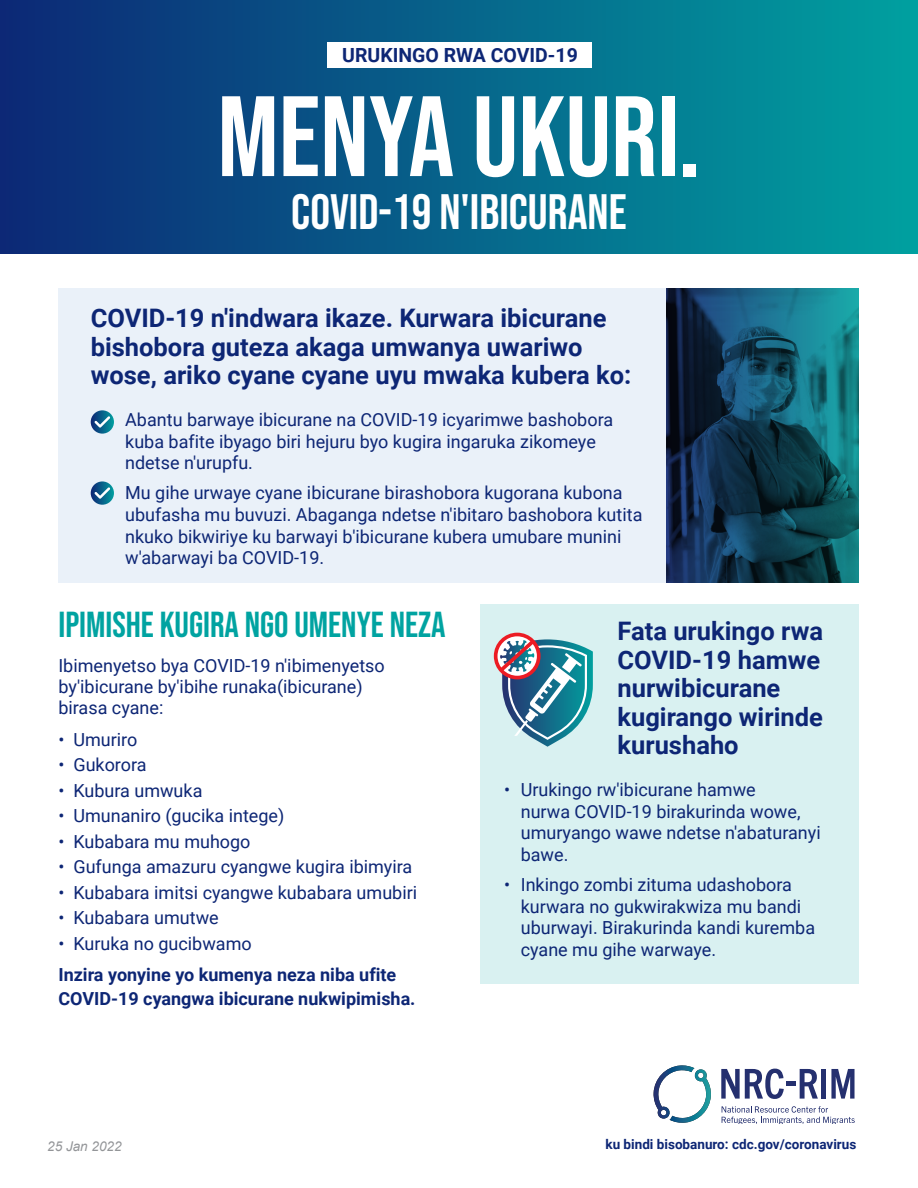
<style>
.page{position:relative;width:918px;height:1188px;background:#fff}
.page>*{position:absolute;margin:0;border:0;box-sizing:border-box;transform-origin:0 0}
.t1{font:114px "Bebas Neue";color:#fff}
.t2{font:49.5px "Bebas Neue";color:#fff}
.t3{font:36px "Bebas Neue";color:#00a3a1}
.t4{font:700 25.5px/28.5px "Roboto";color:#0d2675}
.t5{font:700 19.5px "Roboto";color:#0d2675}
.t6{font:18px/21.6px "Roboto";color:#0d2675}
.t7{font:700 18px/24px "Roboto";color:#0d2675}
.t8{font:700 13.5px "Roboto";color:#0d2675}
.Date_Modified{font:italic 13.5px "Arial";color:#939598}
</style>
<div class="page">
<div style="left:58px;top:288px;width:790px;height:295px;background:#eaf1f9"></div>
<div style="left:0;top:0;width:918px;height:254px;background:linear-gradient(to right,#0d2876,#00a0a0)"></div>
<div style="left:327px;top:42px;width:264px;height:25px;background:#fff"></div>
<svg style="left:91px;top:410px;width:23px;height:24px"></svg>
<svg style="left:94px;top:416px;width:16px;height:12px"></svg>
<svg style="left:91px;top:481px;width:23px;height:24px"></svg>
<svg style="left:94px;top:487px;width:16px;height:12px"></svg>
<div style="left:480px;top:605px;width:379px;height:379px;background:#d9f1f1"></div>
<svg style="left:494px;top:633px;width:99px;height:114px"></svg>
<svg style="left:721px;top:1069px;width:63px;height:30px"></svg>
<hr style="left:786px;top:1082px;width:10px;height:4px;background:#25306f">
<svg style="left:800px;top:1069px;width:18px;height:30px"></svg>
<div style="left:821px;top:1069px;width:5px;height:30px;background:#25306f"></div>
<svg style="left:831px;top:1069px;width:24px;height:30px"></svg>
<svg style="left:722px;top:1106px;width:133px;height:18px"></svg>
<svg style="left:653px;top:1065px;width:58px;height:58px"></svg>
<svg style="left:666px;top:288px;width:193px;height:295px"></svg>
<p class="t5" style="left:342px;top:41px;width:237px">URUKINGO RWA COVID-19</p>
<p class="t1" style="left:217px;top:72px;width:485px">MENYA UKURI.</p>
<p class="t2" style="left:291px;top:184px;width:337px">COVID-19 N'IBICURANE</p>
<p class="t4" style="left:91px;top:303px;width:542px">COVID-19 n'indwara ikaze. Kurwara ibicurane bishobora guteza akaga umwanya uwariwo wose, ariko cyane cyane uyu mwaka kubera ko:</p>
<p class="t6" style="left:125px;top:408px;width:489px;text-indent:-24px">• Abantu barwaye ibicurane na COVID-19 icyarimwe bashobora kuba bafite ibyago biri hejuru byo kugira ingaruka zikomeye ndetse n'urupfu.</p>
<p class="t6" style="left:125px;top:482px;width:519px;text-indent:-24px">• Mu gihe urwaye cyane ibicurane birashobora kugorana kubona ubufasha mu buvuzi. Abaganga ndetse n'ibitaro bashobora kutita nkuko bikwiriye ku barwayi b'ibicurane kubera umubare munini w'abarwayi ba COVID-19.</p>
<p class="t3" style="left:58px;top:604px;width:389px">IPIMISHE KUGIRA NGO UMENYE NEZA</p>
<p class="t6" style="left:58px;top:654px;width:328px;line-height:21px">Ibimenyetso bya COVID-19 n'ibimenyetso by'ibicurane by'ibihe runaka(ibicurane) birasa cyane:</p>
<p class="t6" style="left:58px;top:728px;width:81px">• Umuriro</p>
<p class="t6" style="left:58px;top:754px;width:90px">• Gukorora</p>
<p class="t6" style="left:58px;top:779px;width:146px">• Kubura umwuka</p>
<p class="t6" style="left:58px;top:805px;width:228px">• Umunaniro (gucika intege)</p>
<p class="t6" style="left:58px;top:830px;width:194px">• Kubabara mu muhogo</p>
<p class="t6" style="left:58px;top:856px;width:355px">• Gufunga amazuru cyangwe kugira ibimyira</p>
<p class="t6" style="left:58px;top:881px;width:360px">• Kubabara imitsi cyangwe kubabara umubiri</p>
<p class="t6" style="left:58px;top:907px;width:162px">• Kubabara umutwe</p>
<p class="t6" style="left:58px;top:932px;width:195px">• Kuruka no gucibwamo</p>
<p class="t7" style="left:58px;top:962px;width:359px">Inzira yonyine yo kumenya neza niba ufite<br>COVID-19 cyangwa ibicurane nukwipimisha.</p>
<p class="t4" style="left:618px;top:616px;width:207px">Fata urukingo rwa<br>COVID-19 hamwe nurwibicurane kugirango wirinde kurushaho</p>
<p class="t6" style="left:521px;top:778px;width:301px;text-indent:-16px">• Urukingo rw'ibicurane hamwe<br>nurwa COVID-19 birakurinda wowe, umuryango wawe ndetse n'abaturanyi bawe.</p>
<p class="t6" style="left:521px;top:873px;width:296px;text-indent:-16px">• Inkingo zombi zituma udashobora kurwara no gukwirakwiza mu bandi uburwayi. Birakurinda kandi kuremba cyane mu gihe warwaye.</p>
<p class="Date_Modified" style="left:47px;top:1137px;width:76px">25 Jan 2022</p>
<p class="t8" style="left:606px;top:1135px;width:252px">ku bindi bisobanuro: cdc.gov/coronavirus</p>
</div>
